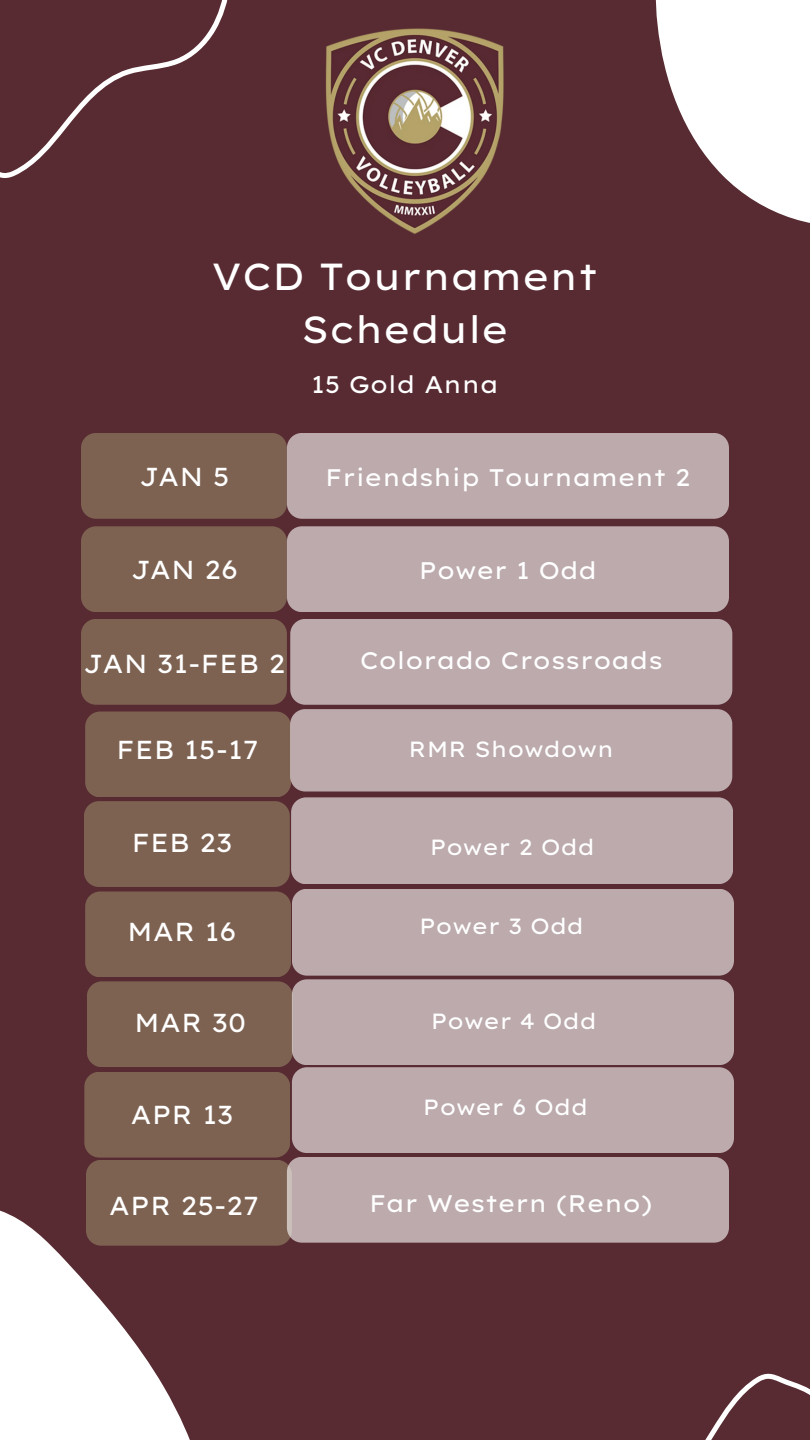
<style>
.page{position:relative;width:810px;height:1440px;background:#582b32}
.page>*{position:absolute;margin:0;border:0;box-sizing:border-box;transform-origin:0 0}
.t1{font:37.7px/52.5px "Lexend Exa";color:#fff;text-align:center}
.t2{font:29px "Lexend Exa";color:#fff}
.t3{font:26px "Lexend Exa";color:#fff}
.t4{font:24px "Lexend Exa";color:#fff}
.t5{font:22px "Lexend Exa";color:#fff}
</style>
<div class="page">
<div style="left:81px;top:433px;width:206px;height:86px;background:#7d6252;border-radius:15px"></div>
<div style="left:81px;top:619px;width:206px;height:86px;background:#7d6252;border-radius:15px"></div>
<div style="left:81px;top:526px;width:206px;height:86px;background:#7d6252;border-radius:15px"></div>
<div style="left:85px;top:712px;width:206px;height:85px;background:#7d6252;border-radius:15px"></div>
<svg style="left:655px;top:0;width:155px;height:223px;fill:#fff"></svg>
<div style="left:287px;top:433px;width:442px;height:86px;background:#bcaaad;border-radius:15px"></div>
<div style="left:290px;top:619px;width:442px;height:86px;background:#bcaaad;border-radius:15px"></div>
<div style="left:287px;top:526px;width:442px;height:86px;background:#bcaaad;border-radius:15px"></div>
<div style="left:290px;top:709px;width:442px;height:83px;background:#bcaaad;border-radius:15px"></div>
<svg style="left:705px;top:1373px;width:105px;height:67px"></svg>
<svg style="left:0;top:0;width:228px;height:178px"></svg>
<img style="left:325px;top:28px;width:179px;height:206px">
<svg style="left:0;top:1210px;width:190px;height:230px;fill:#fff"></svg>
<div style="left:85px;top:891px;width:206px;height:86px;background:#7d6252;border-radius:15px"></div>
<div style="left:87px;top:981px;width:206px;height:86px;background:#7d6252;border-radius:15px"></div>
<div style="left:292px;top:979px;width:442px;height:86px;background:#bcaaad;border-radius:15px"></div>
<div style="left:86px;top:1160px;width:206px;height:86px;background:#7d6252;border-radius:15px"></div>
<div style="left:287px;top:1157px;width:442px;height:86px;background:#bcaaad;border-radius:15px"></div>
<div style="left:292px;top:1067px;width:442px;height:86px;background:#bcaaad;border-radius:15px"></div>
<div style="left:84px;top:1072px;width:206px;height:86px;background:#7d6252;border-radius:15px"></div>
<div style="left:291px;top:797px;width:442px;height:87px;background:#bcaaad;border-radius:15px"></div>
<div style="left:84px;top:801px;width:206px;height:86px;background:#7d6252;border-radius:15px"></div>
<div style="left:292px;top:889px;width:442px;height:87px;background:#bcaaad;border-radius:15px"></div>
<p class="t1" style="left:212px;top:250px;width:388px">VCD Tournament<br>Schedule</p>
<h4 class="t4" style="left:311px;top:369px;width:189px">15 Gold Anna</h4>
<p class="t3" style="left:139px;top:460px;width:92px">JAN 5</p>
<p class="t4" style="left:413px;top:461px;width:191px">Power 1 Even</p>
<h4 class="t4" style="left:325px;top:462px;width:367px">Friendship Tournament 2</h4>
<h4 class="t3" style="left:131px;top:553px;width:109px">JAN 26</h4>
<p class="t2" style="left:404px;top:551px;width:210px">RMR Classic</p>
<h3 class="t4" style="left:419px;top:555px;width:180px">Power 1 Odd</h3>
<h1 class="t3" style="left:83px;top:647px;width:204px">JAN 31-FEB 2</h1>
<h2 class="t4" style="left:360px;top:645px;width:305px">Colorado Crossroads</h2>
<h3 class="t3" style="left:116px;top:733px;width:144px">FEB 15-17</h3>
<h4 class="t5" style="left:409px;top:735px;width:207px">RMR Showdown</h4>
<p class="t3" style="left:131px;top:826px;width:103px">FEB 23</p>
<h3 class="t5" style="left:430px;top:833px;width:166px">Power 2 Odd</h3>
<p class="t3" style="left:127px;top:915px;width:111px">MAR 16</p>
<h3 class="t5" style="left:419px;top:912px;width:166px">Power 3 Odd</h3>
<h3 class="t3" style="left:134px;top:1006px;width:113px">MAR 30</h3>
<p class="t5" style="left:431px;top:1007px;width:167px">Power 4 Odd</p>
<h3 class="t3" style="left:131px;top:1098px;width:104px">APR 13</h3>
<h3 class="t3" style="left:109px;top:1189px;width:151px">APR 25-27</h3>
<h4 class="t5" style="left:423px;top:1093px;width:167px">Power 6 Odd</h4>
<p class="t4" style="left:369px;top:1188px;width:285px">Far Western (Reno)</p>
</div>
